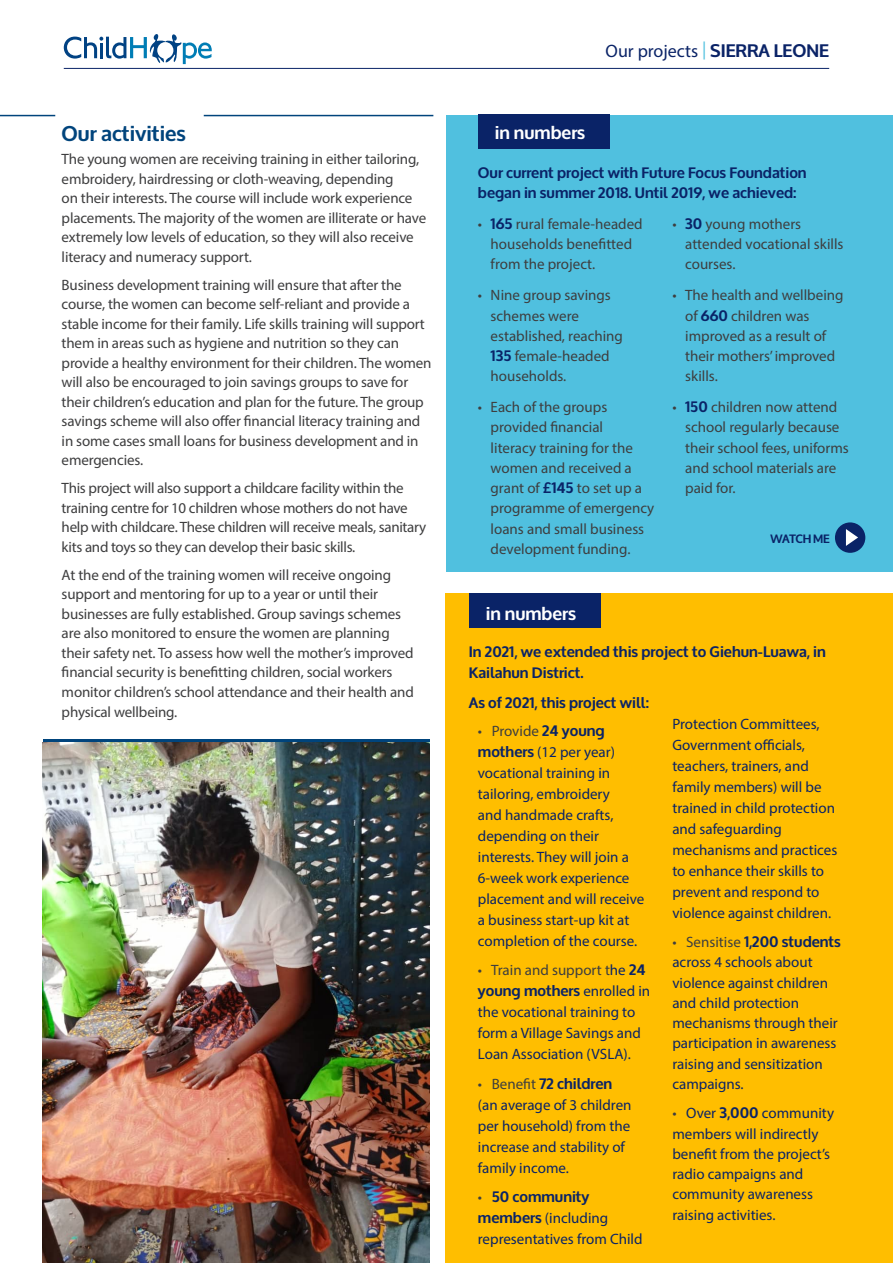
<style>
.page{position:relative;width:893px;height:1263px;background:#fff}
.page>*{position:absolute;margin:0;border:0;box-sizing:border-box;transform-origin:0 0}
.sub_head{font:700 21px "Oxygen";color:#00447c}
.t1{font:18px "Myriad Pro";color:#0a2367}
.sub_sub_head{font:700 18px "Oxygen";color:#fff}
.body_copy{font:15px/20.2px "Myriad Pro";letter-spacing:-.01em;color:#3e3e3f}
.body_copy-2{font:15px/21px "Myriad Pro";color:#0a2367}
.body_copy-3{font:700 15px/20.2px "Oxygen";color:#0a2367}
.t2{font:700 12px "Oxygen";letter-spacing:-.03em;color:#0a2367}
.s1{color:#50c0df}
.s2{font-family:"Oxygen";font-weight:700}
.s3{font-family:"Oxygen";font-weight:700;color:#0a2367}
.s4{color:#3e3e3f}
</style>
<div class="page">
<img style="left:43px;top:742px;width:386px;height:521px">
<svg style="left:64px;top:34px;width:148px;height:30px"></svg>
<hr style="left:64px;top:68px;width:765px;height:1px;background:#0a2367">
<hr style="left:0;top:115px;width:55px;height:1px;background:#00447c">
<hr style="left:204px;top:115px;width:229px;height:1px;background:#00447c">
<div style="left:446px;top:115px;width:447px;height:457px;background:#50c0df"></div>
<div style="left:478px;top:115px;width:132px;height:34px;background:#0a2367"></div>
<div style="left:835px;top:522px;width:30px;height:31px;background:#0a2367;border-radius:50%"></div>
<svg style="left:846px;top:529px;width:12px;height:17px"></svg>
<div style="left:446px;top:593px;width:447px;height:670px;background:#ffbe00"></div>
<div style="left:469px;top:594px;width:132px;height:34px;background:#0a2367"></div>
<p class="sub_head" style="left:62px;top:120px;width:126px">Our activities</p>
<p class="body_copy" style="left:62px;top:149px;width:366px;line-height:19.5px">The young women are receiving training in either tailoring, embroidery, hairdressing or cloth-weaving, depending<br>on their interests. The course will include work experience placements. The majority of the women are illiterate or have extremely low levels of education, so they will also receive literacy and numeracy support.</p>
<p class="body_copy" style="left:62px;top:275px;width:371px;line-height:19.5px">Business development training will ensure that after the course, the women can become self-reliant and provide a stable income for their family. Life skills training will support them in areas such as hygiene and nutrition so they can provide a healthy environment for their children. The women will also be encouraged to join savings groups to save for their children’s education and plan for the future. The group savings scheme will also offer financial literacy training and in some cases small loans for business development and in emergencies.</p>
<p class="body_copy" style="left:62px;top:478px;width:366px;line-height:19.5px">This project will also support a childcare facility within the training centre for 10 children whose mothers do not have help with childcare. These children will receive meals, sanitary kits and toys so they can develop their basic skills.</p>
<p class="body_copy" style="left:62px;top:565px;width:354px;line-height:19.6px">At the end of the training women will receive ongoing support and mentoring for up to a year or until their businesses are fully established. Group savings schemes are also monitored to ensure the women are planning their safety net. To assess how well the mother’s improved financial security is benefitting children, social workers monitor children’s school attendance and their health and physical wellbeing.</p>
<p class="t1" style="left:606px;top:40px;width:225px">Our projects <span class="s1">|</span> <span class="s2">SIERRA LEONE</span></p>
<p class="sub_sub_head" style="left:495px;top:121px;width:92px">in numbers</p>
<p class="body_copy-3" style="left:478px;top:163px;width:330px">Our current project with Future Focus Foundation began in summer 2018. Until 2019, we achieved:</p>
<p class="body_copy" style="left:491px;top:214px;width:154px;text-indent:-13px">• <span class="s3">165</span> rural female-headed households benefitted from the project.</p>
<p class="body_copy" style="left:491px;top:285px;width:134px;text-indent:-13px">• Nine group savings schemes were established, reaching<br><span class="s3">135</span> female-headed households.</p>
<p class="body_copy" style="left:491px;top:397px;width:165px;text-indent:-13px">• Each of the groups provided financial<br>literacy training for the women and received a grant of <span class="s3">£145</span> to set up a programme of emergency loans and small business development funding.</p>
<p class="body_copy" style="left:685px;top:214px;width:160px;text-indent:-13px">• <span class="s3">30</span> young mothers attended vocational skills courses.</p>
<p class="body_copy" style="left:685px;top:285px;width:160px;text-indent:-13px">• The health and wellbeing of <span class="s3">660</span> children was improved as a result of their mothers’ improved skills.</p>
<p class="body_copy" style="left:685px;top:397px;width:165px;text-indent:-13px">• <span class="s3">150</span> children now attend school regularly because their school fees, uniforms and school materials are paid for.</p>
<p class="t2" style="left:770px;top:532px;width:61px">WATCH ME</p>
<p class="sub_sub_head" style="left:486px;top:602px;width:92px">in numbers</p>
<p class="body_copy-3" style="left:469px;top:642px;width:359px;line-height:21px">In 2021, we extended this project to Giehun-Luawa, in<br>Kailahun District.</p>
<p class="body_copy-3" style="left:469px;top:693px;width:182px">As of 2021, this project will:</p>
<p class="body_copy-2" style="left:478px;top:720px;width:168px"><span class="s4">• Provide</span> <span class="s2">24 young mothers</span> (12 per year) vocational training in tailoring, embroidery<br>and handmade crafts, depending on their interests. They will join a<br>6-week work experience placement and will receive a business start-up kit at completion of the course.</p>
<p class="body_copy-2" style="left:478px;top:959px;width:174px"><span class="s4">• Train and support t</span>he <span class="s2">24 young mothers</span> enrolled in the vocational training to form a Village Savings and<br>Loan Association (VSLA).</p>
<p class="body_copy-2" style="left:478px;top:1073px;width:155px"><span class="s4">• Benefit</span> <span class="s2">72 children </span>(an average of 3 children per household) from the increase and stability of family income.</p>
<p class="body_copy-2" style="left:478px;top:1186px;width:166px"><span class="s4">•</span> <span class="s2">50 community members</span> (including representatives from Child</p>
<p class="body_copy-2" style="left:672px;top:713px;width:166px">Protection Committees,<br>Government officials, teachers, trainers, and family members) will be trained in child protection and safeguarding mechanisms and practices to enhance their skills to prevent and respond to violence against children.</p>
<p class="body_copy-2" style="left:672px;top:932px;width:170px;line-height:20.2px"><span class="s4">• Sensitise</span> <span class="s2">1,200 students </span>across 4 schools about violence against children and child protection mechanisms through their participation in awareness raising and sensitization campaigns.</p>
<p class="body_copy-2" style="left:672px;top:1103px;width:163px;line-height:20.2px"><span class="s4">•</span> Over <span class="s2">3,000</span> community members will indirectly benefit from the project’s radio campaigns and community awareness raising activities.</p>
</div>
